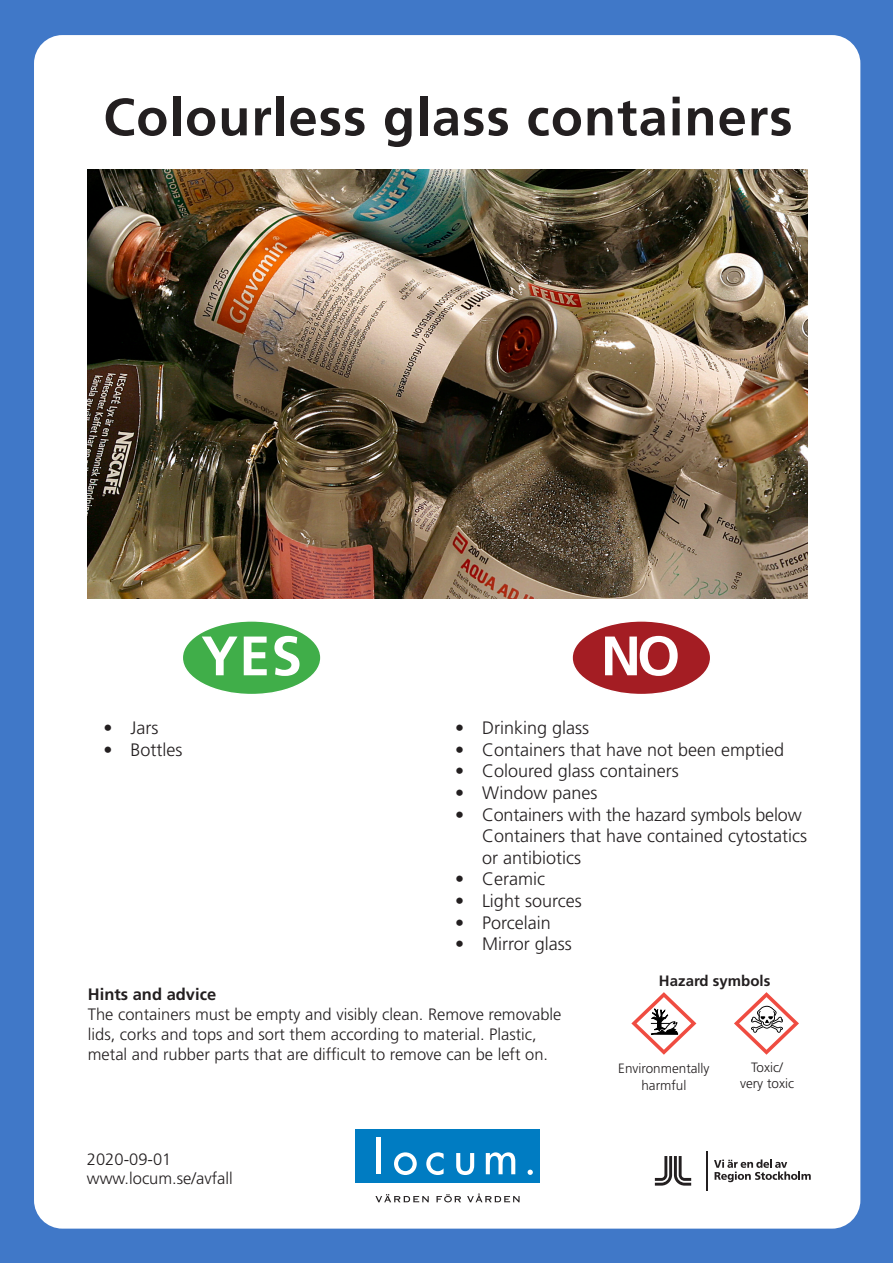
<style>
.page{position:relative;width:893px;height:1263px;background:#4078c8}
.page>*{position:absolute;margin:0;border:0;box-sizing:border-box;transform-origin:0 0}
.t1{font:700 55.5px "Frutiger LT Std";color:#fff}
.t2{font:700 52.5px "Frutiger LT Std";letter-spacing:.02em;color:#231f20}
.t3{font:300 18px/21.6px "Frutiger LT Std";color:#231f20}
.t4{font:300 16.5px/19.8px "Frutiger LT Std";color:#231f20}
.t5{font:700 16.5px "Frutiger LT Std";color:#231f20}
.t6{font:700 15px "Frutiger LT Std";color:#231f20}
.t7{font:300 13.5px/16.2px "Frutiger LT Std";color:#231f20;text-align:center}
</style>
<div class="page">
<div style="left:45px;top:46px;width:805px;height:1172px;background:#fff;border-radius:18px"></div>
<div style="left:34px;top:35px;width:826px;height:1193px;border:21px solid #fff;border-radius:18px"></div>
<img style="left:88px;top:169px;width:720px;height:429px">
<div style="left:182px;top:621px;width:139px;height:74px;background:#40ae49;border-radius:50%"></div>
<div style="left:182px;top:620px;width:140px;height:75px;border:2px solid #fff;border-radius:50%"></div>
<div style="left:572px;top:621px;width:139px;height:74px;background:#a41d23;border-radius:50%"></div>
<div style="left:571px;top:620px;width:140px;height:75px;border:2px solid #fff;border-radius:50%"></div>
<svg style="left:631px;top:992px;width:65px;height:63px"></svg>
<svg style="left:734px;top:992px;width:65px;height:63px"></svg>
<div style="left:355px;top:1129px;width:185px;height:54px;background:#007cc2"></div>
<hr style="left:376px;top:1137px;width:4px;height:37px;background:#fff">
<svg style="left:394px;top:1152px;width:23px;height:23px"></svg>
<svg style="left:426px;top:1152px;width:18px;height:23px"></svg>
<svg style="left:456px;top:1153px;width:18px;height:22px"></svg>
<svg style="left:486px;top:1152px;width:29px;height:22px"></svg>
<svg style="left:528px;top:1169px;width:5px;height:6px"></svg>
<svg style="left:375px;top:1194px;width:54px;height:8px"></svg>
<svg style="left:436px;top:1194px;width:25px;height:8px"></svg>
<svg style="left:467px;top:1193px;width:53px;height:9px"></svg>
<svg style="left:655px;top:1156px;width:36px;height:29px"></svg>
<hr style="left:706px;top:1151px;width:1px;height:39px;background:#231f20">
<svg style="left:714px;top:1159px;width:97px;height:23px"></svg>
<h2 class="t2" style="left:103px;top:86px;width:691px">Colourless glass containers</h2>
<p class="t3" style="left:104px;top:717px;width:56px">• Jars</p>
<p class="t3" style="left:104px;top:739px;width:81px">• Bottles</p>
<h1 class="t1" style="left:201px;top:623px;width:102px">YES</h1>
<h1 class="t1" style="left:601px;top:623px;width:81px">NO</h1>
<p class="t3" style="left:455px;top:717px;width:136px">• Drinking glass</p>
<p class="t3" style="left:455px;top:739px;width:331px">• Containers that have not been emptied</p>
<p class="t3" style="left:455px;top:761px;width:225px">• Coloured glass containers</p>
<p class="t3" style="left:455px;top:782px;width:144px">• Window panes</p>
<p class="t3" style="left:482px;top:804px;width:327px;text-indent:-27px">• Containers with the hazard symbols below<br>Containers that have contained cytostatics or antibiotics</p>
<p class="t3" style="left:455px;top:869px;width:91px">• Ceramic</p>
<p class="t3" style="left:455px;top:890px;width:128px">• Light sources</p>
<p class="t3" style="left:455px;top:912px;width:97px">• Porcelain</p>
<p class="t3" style="left:455px;top:933px;width:118px">• Mirror glass</p>
<p class="t5" style="left:88px;top:985px;width:130px">Hints and advice</p>
<p class="t4" style="left:88px;top:1005px;width:475px">The containers must be empty and visibly clean. Remove removable lids, corks and tops and sort them according to material. Plastic, metal and rubber parts that are difficult to remove can be left on.</p>
<p class="t4" style="left:87px;top:1149px;width:147px">2020-09-01 www.locum.se/avfall</p>
<p class="t6" style="left:659px;top:972px;width:113px">Hazard symbols</p>
<p class="t7" style="left:618px;top:1061px;width:93px">Environmentally harmful</p>
<p class="t7" style="left:740px;top:1059px;width:55px">Toxic/ very toxic</p>
</div>
